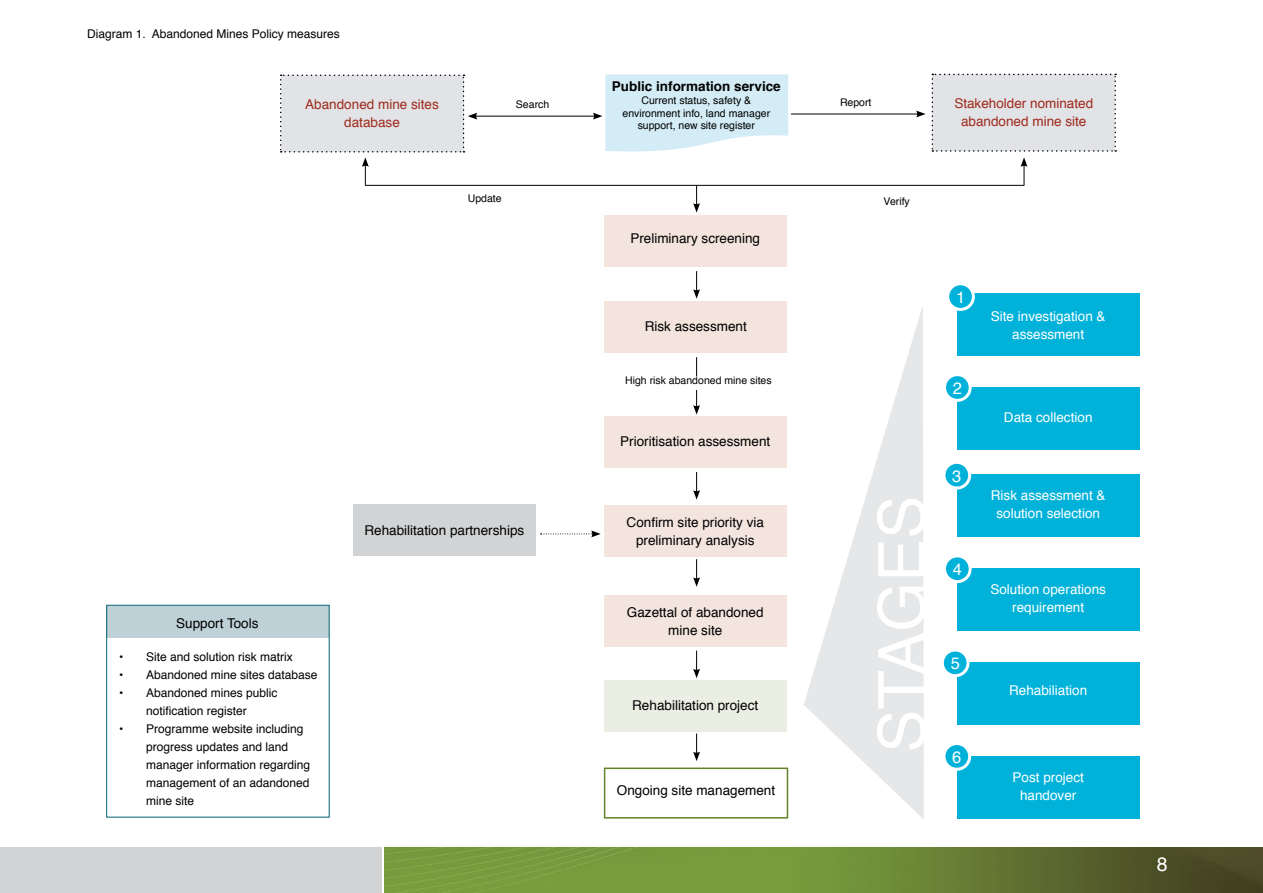
<style>
.page{position:relative;width:1263px;height:893px;background:#fff}
.page>*{position:absolute;margin:0;border:0;box-sizing:border-box;transform-origin:0 0}
.t1{font:64.5px "Helvetica";color:#fff}
.t2{font:19.5px "Helvetica";color:#fff}
.t3{font:16.5px "Helvetica";color:#fff}
.t4{font:13.5px/18px "Helvetica";color:#000;text-align:center}
.t5{font:13.5px/18px "Helvetica";color:#fff;text-align:center}
.t6{font:13.5px/18px "Helvetica";color:#a02a1d;text-align:center}
.t7{font:700 13.5px "Helvetica";color:#000}
.t8{font:12px/18px "Helvetica";color:#000;text-align:center}
.t9{font:10.5px/12.6px "Helvetica";color:#000;text-align:center}
</style>
<div class="page">
<img style="left:385px;top:847px;width:878px;height:46px">
<div style="left:0;top:847px;width:382px;height:46px;background:#d1d3d4"></div>
<div style="left:604px;top:216px;width:183px;height:51px;background:#f3e4dd"></div>
<div style="left:604px;top:302px;width:183px;height:51px;background:#f3e4dd"></div>
<div style="left:604px;top:417px;width:183px;height:51px;background:#f3e4dd"></div>
<div style="left:604px;top:506px;width:183px;height:51px;background:#f3e4dd"></div>
<div style="left:604px;top:596px;width:183px;height:51px;background:#f3e4dd"></div>
<div style="left:604px;top:681px;width:183px;height:51px;background:#ebeee3"></div>
<div style="left:604px;top:767px;width:184px;height:52px;border:2px solid #648326"></div>
<svg style="left:804px;top:306px;width:120px;height:513px;fill:#e6e7e8"></svg>
<div style="left:957px;top:293px;width:183px;height:62px;background:#00b2da"></div>
<div style="left:948px;top:284px;width:25px;height:25px;background:#00b2da;border-radius:50%"></div>
<div style="left:946px;top:282px;width:29px;height:29px;border:3px solid #fff;border-radius:50%"></div>
<div style="left:957px;top:387px;width:183px;height:62px;background:#00b2da"></div>
<div style="left:957px;top:475px;width:183px;height:62px;background:#00b2da"></div>
<div style="left:957px;top:569px;width:183px;height:62px;background:#00b2da"></div>
<div style="left:957px;top:663px;width:183px;height:62px;background:#00b2da"></div>
<div style="left:957px;top:757px;width:183px;height:62px;background:#00b2da"></div>
<hr style="left:365px;top:185px;width:659px;height:1px;background:#000">
<svg style="left:693px;top:185px;width:7px;height:28px"></svg>
<svg style="left:693px;top:271px;width:7px;height:28px"></svg>
<hr style="left:696px;top:357px;width:1px;height:50px;background:#000">
<svg style="left:693px;top:405px;width:7px;height:10px"></svg>
<svg style="left:693px;top:472px;width:7px;height:28px"></svg>
<svg style="left:693px;top:559px;width:7px;height:28px"></svg>
<svg style="left:693px;top:651px;width:7px;height:27px"></svg>
<svg style="left:693px;top:733px;width:7px;height:28px"></svg>
<div style="left:588px;top:376px;width:221px;height:14px;background:#fff"></div>
<div style="left:353px;top:505px;width:183px;height:51px;background:#d1d3d4"></div>
<svg style="left:540px;top:530px;width:61px;height:7px"></svg>
<div style="left:106px;top:606px;width:222px;height:32px;background:#bed1d7"></div>
<div style="left:106px;top:605px;width:224px;height:212px;border:1px solid #006171"></div>
<hr style="left:475px;top:116px;width:120px;height:1px;background:#000">
<svg style="left:593px;top:74px;width:195px;height:78px;background:#d9eef6"></svg>
<svg style="left:280px;top:75px;width:197px;height:110px"></svg>
<hr style="left:791px;top:114px;width:127px;height:1px;background:#000">
<svg style="left:916px;top:74px;width:200px;height:111px"></svg>
<div style="left:944px;top:375px;width:26px;height:25px;background:#00b2da;border-radius:50%"></div>
<div style="left:943px;top:373px;width:29px;height:29px;border:3px solid #fff;border-radius:50%"></div>
<div style="left:944px;top:462px;width:26px;height:26px;background:#00b2da;border-radius:50%"></div>
<div style="left:942px;top:461px;width:29px;height:29px;border:3px solid #fff;border-radius:50%"></div>
<div style="left:944px;top:556px;width:26px;height:26px;background:#00b2da;border-radius:50%"></div>
<div style="left:943px;top:554px;width:29px;height:29px;border:3px solid #fff;border-radius:50%"></div>
<div style="left:942px;top:650px;width:26px;height:26px;background:#00b2da;border-radius:50%"></div>
<div style="left:941px;top:648px;width:28px;height:29px;border:3px solid #fff;border-radius:50%"></div>
<div style="left:944px;top:743px;width:26px;height:26px;background:#00b2da;border-radius:50%"></div>
<div style="left:942px;top:742px;width:29px;height:29px;border:3px solid #fff;border-radius:50%"></div>
<p class="t8" style="left:87px;top:25px;width:254px">Diagram 1. Abandoned Mines Policy measures</p>
<p class="t6" style="left:305px;top:96px;width:135px">Abandoned mine sites</p>
<p class="t6" style="left:344px;top:114px;width:57px">database</p>
<p class="t7" style="left:612px;top:76px;width:170px">Public information service</p>
<p class="t9" style="left:622px;top:94px;width:149px">Current status, safety &amp; environment info, land manager support, new site register</p>
<p class="t9" style="left:516px;top:98px;width:35px">Search</p>
<p class="t9" style="left:840px;top:96px;width:33px">Report</p>
<p class="t9" style="left:468px;top:193px;width:35px">Update</p>
<p class="t9" style="left:884px;top:195px;width:28px">Verify</p>
<p class="t4" style="left:630px;top:230px;width:131px">Preliminary screening</p>
<p class="t4" style="left:645px;top:317px;width:104px">Risk assessment</p>
<p class="t9" style="left:625px;top:375px;width:148px">High risk abandoned mine sites</p>
<p class="t4" style="left:620px;top:433px;width:152px">Prioritisation assessment</p>
<p class="t4" style="left:176px;top:615px;width:84px">Support Tools</p>
<p class="t8" style="left:119px;top:648px;width:175px">• Site and solution risk matrix</p>
<p class="t8" style="left:119px;top:666px;width:200px">• Abandoned mine sites database</p>
<p class="t8" style="left:119px;top:684px;width:160px">• Abandoned mines public notification register</p>
<p class="t8" style="left:146px;top:720px;width:166px;text-align:left;text-indent:-27px">• Programme website including progress updates and land manager information regarding management of an adandoned mine site</p>
<p class="t4" style="left:364px;top:521px;width:161px">Rehabilitation partnerships</p>
<p class="t4" style="left:627px;top:514px;width:139px">Confirm site priority via preliminary analysis</p>
<p class="t4" style="left:627px;top:603px;width:138px">Gazettal of abandoned mine site</p>
<p class="t4" style="left:632px;top:697px;width:128px">Rehabilitation project</p>
<p class="t4" style="left:617px;top:782px;width:160px">Ongoing site management</p>
<p class="t1" style="left:852px;top:753px;width:258px;rotate:-90deg">STAGES</p>
<p class="t6" style="left:954px;top:95px;width:140px">Stakeholder nominated abandoned mine site</p>
<p class="t3" style="left:956px;top:285px;width:11px">1</p>
<p class="t3" style="left:953px;top:375px;width:11px">2</p>
<p class="t3" style="left:952px;top:463px;width:11px">3</p>
<p class="t3" style="left:953px;top:557px;width:11px">4</p>
<p class="t3" style="left:951px;top:651px;width:11px">5</p>
<p class="t3" style="left:952px;top:744px;width:11px">6</p>
<p class="t5" style="left:991px;top:308px;width:116px">Site investigation &amp; assessment</p>
<p class="t5" style="left:1004px;top:409px;width:90px">Data collection</p>
<p class="t5" style="left:991px;top:486px;width:116px">Risk assessment &amp; solution selection</p>
<p class="t5" style="left:990px;top:580px;width:117px">Solution operations requirement</p>
<p class="t5" style="left:1009px;top:682px;width:80px">Rehabiliation</p>
<p class="t5" style="left:1012px;top:769px;width:73px">Post project</p>
<p class="t5" style="left:1020px;top:787px;width:58px">handover</p>
<h2 class="t2" style="left:1157px;top:849px;width:12px">8</h2>
</div>
